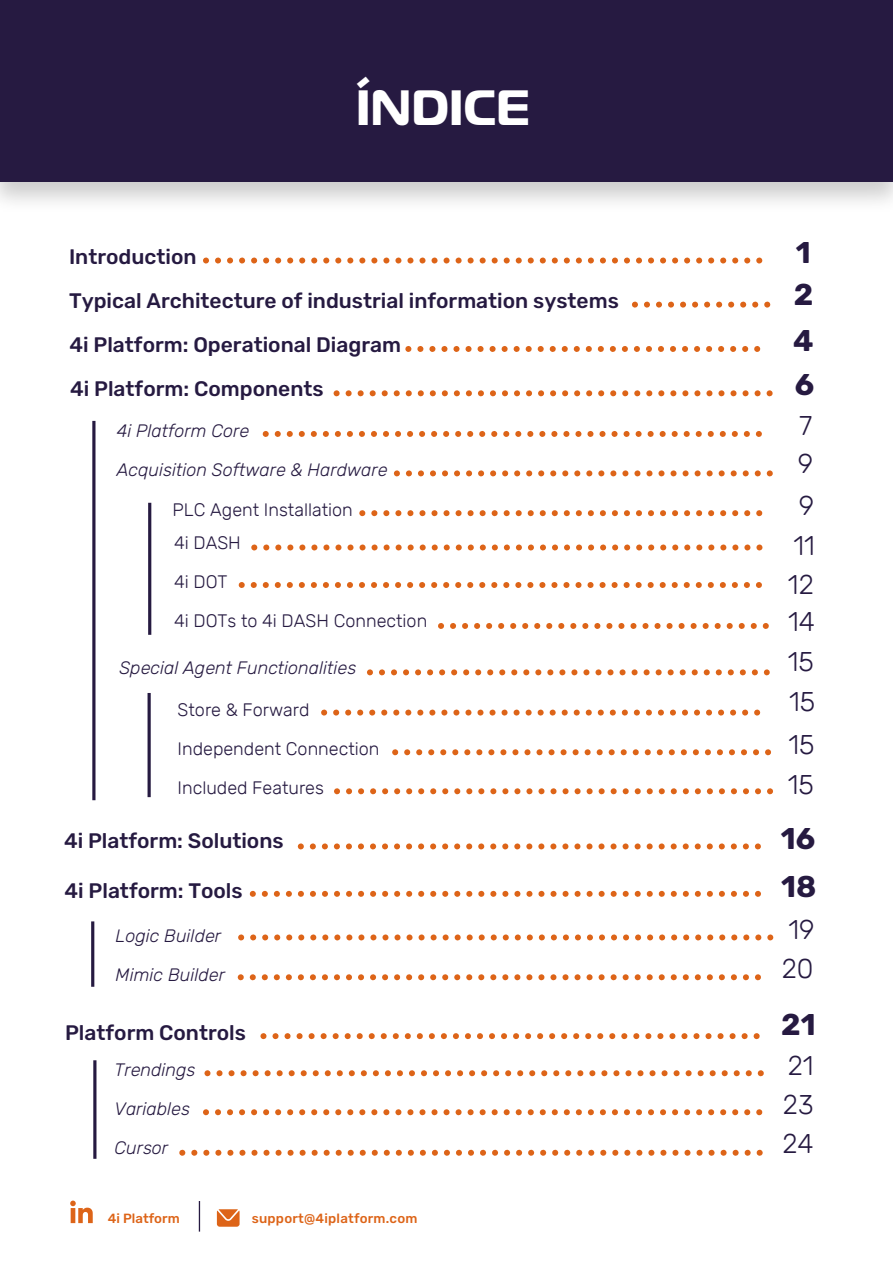
<style>
.page{position:relative;width:893px;height:1263px;background:#fff}
.page>*{position:absolute;margin:0;border:0;box-sizing:border-box;transform-origin:0 0}
.t1{font:700 49.5px "Magistral";color:#fff}
.t2{font:700 30px/41.5px "Rubik";color:#261a41}
.t3{font:300 27px/39.6px "Rubik";color:#261a41}
.t4{font:500 21px/43.5px "Rubik";color:#261a41}
.t5{font:italic 300 18px/39px "Rubik";color:#261a41}
.t6{font:300 18px/39px "Rubik";color:#261a41}
.t7{font:500 13.35px "Rubik";letter-spacing:.015em;color:#dd6418}
</style>
<div class="page">
<div style="left:0;top:0;width:893px;height:182px;background:#261a41"></div>
<svg style="left:206px;top:257px;width:557px;height:6px"></svg>
<svg style="left:217px;top:1209px;width:23px;height:18px"></svg>
<svg style="left:70px;top:1200px;width:23px;height:23px"></svg>
<hr style="left:199px;top:1201px;width:1px;height:30px;background:#261a41">
<svg style="left:635px;top:302px;width:136px;height:6px"></svg>
<svg style="left:336px;top:390px;width:434px;height:6px"></svg>
<hr style="left:92px;top:421px;width:3px;height:379px;background:#261a41">
<svg style="left:266px;top:431px;width:496px;height:6px"></svg>
<svg style="left:397px;top:470px;width:374px;height:6px"></svg>
<hr style="left:148px;top:693px;width:3px;height:104px;background:#261a41">
<svg style="left:395px;top:749px;width:375px;height:6px"></svg>
<svg style="left:324px;top:709px;width:437px;height:6px"></svg>
<svg style="left:337px;top:788px;width:433px;height:6px"></svg>
<hr style="left:148px;top:503px;width:3px;height:132px;background:#261a41">
<svg style="left:254px;top:544px;width:509px;height:6px"></svg>
<svg style="left:242px;top:582px;width:520px;height:6px"></svg>
<svg style="left:441px;top:623px;width:327px;height:6px"></svg>
<svg style="left:301px;top:843px;width:460px;height:6px"></svg>
<svg style="left:253px;top:891px;width:508px;height:6px"></svg>
<hr style="left:91px;top:921px;width:3px;height:66px;background:#261a41">
<svg style="left:241px;top:934px;width:529px;height:6px"></svg>
<svg style="left:241px;top:974px;width:520px;height:6px"></svg>
<svg style="left:408px;top:346px;width:353px;height:6px"></svg>
<svg style="left:362px;top:510px;width:401px;height:6px"></svg>
<svg style="left:370px;top:669px;width:397px;height:6px"></svg>
<hr style="left:93px;top:1060px;width:3px;height:99px;background:#261a41">
<svg style="left:207px;top:1070px;width:557px;height:6px"></svg>
<svg style="left:206px;top:1109px;width:557px;height:6px"></svg>
<svg style="left:182px;top:1150px;width:581px;height:6px"></svg>
<svg style="left:263px;top:1033px;width:497px;height:6px"></svg>
<h1 class="t1" style="left:356px;top:75px;width:175px">ÍNDICE</h1>
<p class="t4" style="left:69px;top:236px;width:551px">Introduction<br>Typical Architecture of industrial information systems</p>
<h2 class="t2" style="left:794px;top:233px;width:21px">1<br>2</h2>
<p class="t4" style="left:70px;top:323px;width:333px;line-height:44.5px">4i Platform: Operational Diagram<br>4i Platform: Components</p>
<h2 class="t2" style="left:793px;top:320px;width:23px;line-height:43.7px">4<br>6</h2>
<p class="t5" style="left:117px;top:412px;width:272px">4i Platform Core<br>Acquisition Software &amp; Hardware</p>
<p class="t3" style="left:798px;top:408px;width:17px;line-height:38px">7<br>9</p>
<p class="t6" style="left:173px;top:493px;width:182px;line-height:33.6px">PLC Agent Installation<br>4i DASH</p>
<p class="t6" style="left:174px;top:563px;width:255px">4i DOT<br>4i DOTs to 4i DASH Connection</p>
<p class="t5" style="left:119px;top:649px;width:238px">Special Agent Functionalities</p>
<p class="t6" style="left:178px;top:691px;width:203px">Store &amp; Forward<br>Independent Connection<br>Included Features</p>
<p class="t4" style="left:64px;top:820px;width:221px">4i Platform: Solutions</p>
<p class="t4" style="left:65px;top:870px;width:180px">4i Platform: Tools</p>
<p class="t5" style="left:116px;top:917px;width:111px">Logic Builder<br>Mimic Builder</p>
<p class="t4" style="left:65px;top:1011px;width:182px">Platform Controls</p>
<p class="t5" style="left:114px;top:1051px;width:82px">Trendings<br>Variables<br>Cursor</p>
<p class="t7" style="left:108px;top:1211px;width:73px">4i Platform</p>
<p class="t7" style="left:252px;top:1211px;width:167px">support@4iplatform.com</p>
<p class="t3" style="left:799px;top:486px;width:17px">9</p>
<p class="t3" style="left:788px;top:527px;width:29px;line-height:38.5px">11<br>12</p>
<p class="t3" style="left:788px;top:603px;width:29px;text-align:justify">14<br>15<br>15</p>
<p class="t3" style="left:788px;top:725px;width:28px">15<br>15</p>
<h2 class="t2" style="left:781px;top:818px;width:36px">16</h2>
<h2 class="t2" style="left:781px;top:867px;width:37px">18</h2>
<p class="t3" style="left:782px;top:911px;width:34px;line-height:38.8px">19<br>20</p>
<h2 class="t2" style="left:781px;top:1004px;width:36px">21</h2>
<p class="t3" style="left:782px;top:1046px;width:33px;line-height:39px;text-align:justify">21<br>23<br>24</p>
</div>
